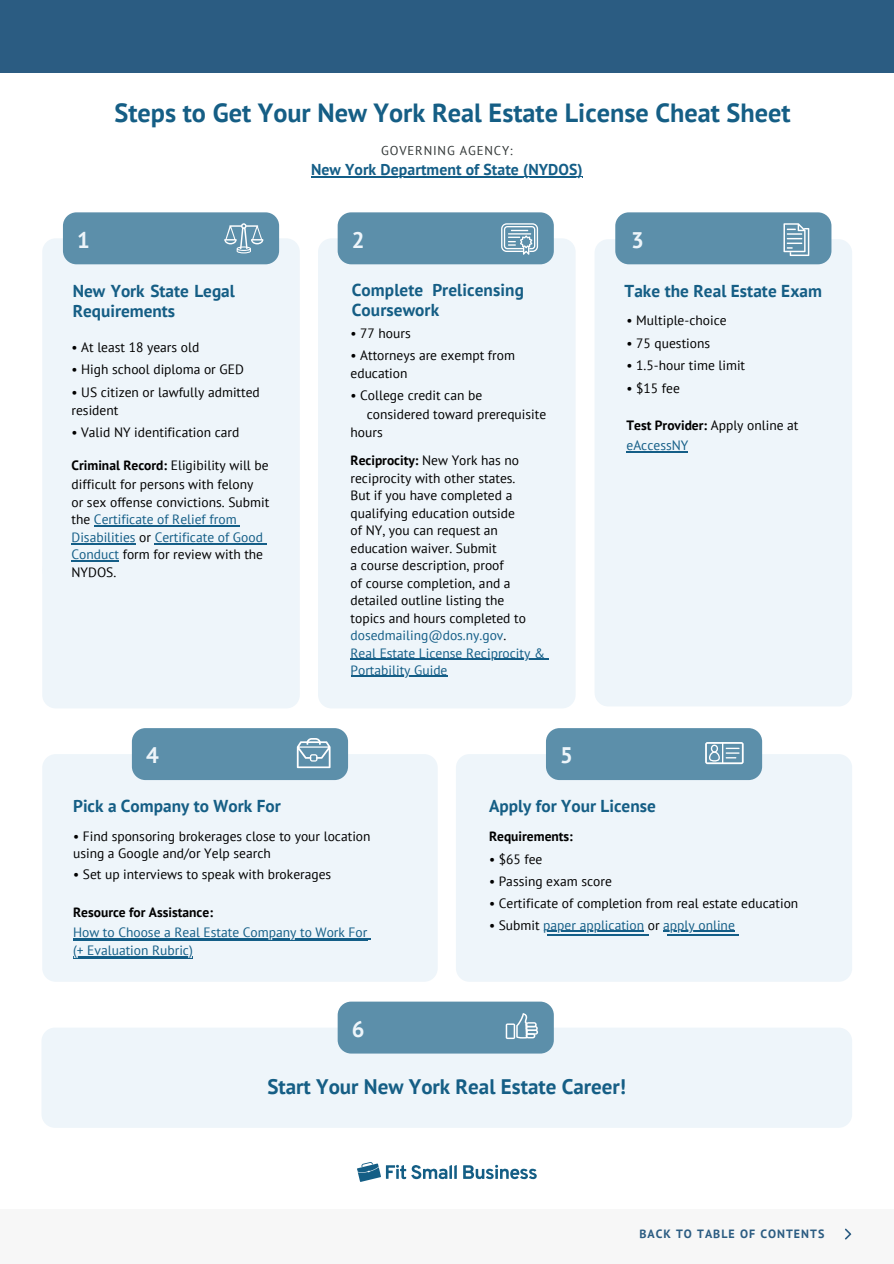
<style>
.page{position:relative;width:894px;height:1264px;background:#fff}
.page>*{position:absolute;margin:0;border:0;box-sizing:border-box;transform-origin:0 0}
.t1{font:700 26.25px "PT Sans";color:#155e85}
.t2{font:700 22.5px "PT Sans";color:#eef5fa}
.t3{font:700 21px "PT Sans";color:#155e85}
.t4{font:700 17.25px/20.2px "PT Sans";color:#155e85}
.t5{font:700 15.75px "PT Sans";letter-spacing:.005em;color:#145e87}
.t6{font:13.5px "PT Sans";color:#000}
.t7{font:13.5px "PT Sans";color:#145e87}
.t8{font:700 13.5px "PT Sans";color:#000}
.t9{font:12.75px "PT Sans";letter-spacing:.065em;color:#313636}
.t10{font:700 12px "PT Sans";letter-spacing:.085em;color:#2b5c82}
.s1{font-weight:700}
.s2{color:#000}
.s3{color:#145e87}
.s4{font-weight:400}
</style>
<div class="page">
<div style="left:42px;top:238px;width:258px;height:470px;background:#eef5fa;border-radius:13px"></div>
<div style="left:63px;top:212px;width:216px;height:52px;background:#5c8faa;border-radius:13px"></div>
<svg style="left:224px;top:223px;width:39px;height:30px"></svg>
<div style="left:42px;top:754px;width:395px;height:227px;background:#eef5fa;border-radius:13px"></div>
<hr style="left:73px;top:940px;width:294px;height:1px;background:#145e87">
<hr style="left:73px;top:958px;width:120px;height:1px;background:#145e87">
<div style="left:132px;top:728px;width:216px;height:52px;background:#5c8faa;border-radius:13px"></div>
<svg style="left:297px;top:738px;width:33px;height:30px"></svg>
<div style="left:318px;top:238px;width:257px;height:470px;background:#eef5fa;border-radius:13px"></div>
<div style="left:337px;top:212px;width:216px;height:52px;background:#5c8faa;border-radius:13px"></div>
<svg style="left:501px;top:223px;width:37px;height:32px"></svg>
<svg style="left:357px;top:1162px;width:99px;height:19px"></svg>
<svg style="left:463px;top:1164px;width:73px;height:15px"></svg>
<div style="left:0;top:0;width:893px;height:72px;background:#2b5c82"></div>
<div style="left:41px;top:1027px;width:810px;height:100px;background:#eef5fa;border-radius:13px"></div>
<div style="left:337px;top:1001px;width:216px;height:52px;background:#5c8faa;border-radius:13px"></div>
<svg style="left:505px;top:1013px;width:33px;height:26px"></svg>
<div style="left:456px;top:754px;width:395px;height:227px;background:#eef5fa;border-radius:13px"></div>
<hr style="left:547px;top:934px;width:100px;height:1px;background:#145e87">
<hr style="left:666px;top:934px;width:72px;height:1px;background:#145e87">
<div style="left:546px;top:728px;width:216px;height:52px;background:#5c8faa;border-radius:13px"></div>
<svg style="left:705px;top:742px;width:38px;height:22px"></svg>
<div style="left:594px;top:239px;width:257px;height:467px;background:#eef5fa;border-radius:14px"></div>
<hr style="left:626px;top:452px;width:61px;height:1px;background:#145e87">
<div style="left:615px;top:212px;width:216px;height:52px;background:#5c8faa;border-radius:14px"></div>
<svg style="left:783px;top:223px;width:26px;height:33px"></svg>
<div style="left:0;top:1209px;width:893px;height:54px;background:#f7f7f7"></div>
<svg style="left:845px;top:1228px;width:6px;height:11px"></svg>
<hr style="left:311px;top:176px;width:271px;height:1px;background:#145e87">
<hr style="left:73px;top:938px;width:294px;height:1px;background:#145e87">
<hr style="left:73px;top:956px;width:120px;height:1px;background:#145e87">
<hr style="left:543px;top:930px;width:101px;height:1px;background:#145e87">
<hr style="left:663px;top:930px;width:71px;height:1px;background:#145e87">
<hr style="left:626px;top:451px;width:62px;height:1px;background:#145e87">
<svg style="left:71px;top:525px;width:196px;height:37px"></svg>
<hr style="left:71px;top:560px;width:48px;height:1px;background:#145e87">
<svg style="left:350px;top:658px;width:199px;height:19px"></svg>
<hr style="left:350px;top:675px;width:97px;height:1px;background:#145e87">
<p class="t1" style="left:114px;top:95px;width:677px">Steps to Get Your New York Real Estate License Cheat Sheet</p>
<p class="t9" style="left:381px;top:142px;width:133px">GOVERNING AGENCY:</p>
<p class="t5" style="left:311px;top:159px;width:273px">New York Department of State (NYDOS)</p>
<p class="t2" style="left:77px;top:224px;width:14px">1</p>
<p class="t2" style="left:352px;top:224px;width:14px">2</p>
<p class="t2" style="left:631px;top:224px;width:14px">3</p>
<p class="t4" style="left:73px;top:280px;width:164px">New York State Legal<br>Requirements</p>
<p class="t6" style="left:71px;top:338px;width:129px">• At least 18 years old</p>
<p class="t6" style="left:71px;top:360px;width:174px">• High school diploma or GED</p>
<p class="t6" style="left:71px;top:383px;width:190px">• US citizen or lawfully admitted</p>
<p class="t6" style="left:71px;top:401px;width:48px">resident</p>
<p class="t6" style="left:71px;top:423px;width:169px">• Valid NY identification card</p>
<p class="t6" style="left:71px;top:456px;width:198px"><span class="s1">Criminal Record:</span> Eligibility will be</p>
<p class="t6" style="left:71px;top:475px;width:183px">difficult for persons with felony</p>
<p class="t6" style="left:71px;top:493px;width:199px">or sex offense convictions. Submit</p>
<p class="t7" style="left:71px;top:510px;width:166px"><span class="s2">the</span> Certificate of Relief from</p>
<p class="t7" style="left:71px;top:528px;width:193px">Disabilities <span class="s2">or</span> Certificate of Good</p>
<p class="t6" style="left:71px;top:545px;width:193px"><span class="s3">Conduct</span> form for review with the</p>
<p class="t6" style="left:71px;top:563px;width:46px">NYDOS.</p>
<p class="t4" style="left:352px;top:279px;width:173px">Complete Prelicensing<br>Coursework</p>
<p class="t6" style="left:350px;top:324px;width:62px">• 77 hours</p>
<p class="t6" style="left:350px;top:347px;width:166px">• Attorneys are exempt from</p>
<p class="t6" style="left:350px;top:365px;width:58px">education</p>
<p class="t6" style="left:350px;top:386px;width:133px">• College credit can be</p>
<p class="t6" style="left:366px;top:405px;width:181px">considered toward prerequisite</p>
<p class="t6" style="left:350px;top:423px;width:34px">hours</p>
<p class="t8" style="left:350px;top:451px;width:170px">Reciprocity: <span class="s4">New York has no</span></p>
<p class="t6" style="left:350px;top:469px;width:166px">reciprocity with other states.</p>
<p class="t6" style="left:350px;top:486px;width:163px">But if you have completed a</p>
<p class="t6" style="left:350px;top:504px;width:166px">qualifying education outside</p>
<p class="t6" style="left:350px;top:521px;width:149px">of NY, you can request an</p>
<p class="t6" style="left:350px;top:539px;width:148px">education waiver. Submit</p>
<p class="t6" style="left:350px;top:556px;width:155px">a course description, proof</p>
<p class="t6" style="left:350px;top:574px;width:161px">of course completion, and a</p>
<p class="t6" style="left:350px;top:591px;width:155px">detailed outline listing the</p>
<p class="t6" style="left:350px;top:609px;width:177px">topics and hours completed to</p>
<p class="t7" style="left:350px;top:626px;width:157px">dosedmailing@dos.ny.gov<span class="s2">.</span></p>
<p class="t7" style="left:350px;top:644px;width:196px">Real Estate License Reciprocity &amp;</p>
<p class="t7" style="left:350px;top:660px;width:98px">Portability Guide</p>
<p class="t4" style="left:624px;top:280px;width:199px">Take the Real Estate Exam</p>
<p class="t6" style="left:626px;top:312px;width:102px">• Multiple-choice</p>
<p class="t6" style="left:626px;top:334px;width:85px">• 75 questions</p>
<p class="t6" style="left:626px;top:357px;width:120px">• 1.5-hour time limit</p>
<p class="t6" style="left:626px;top:379px;width:55px">• $15 fee</p>
<p class="t8" style="left:626px;top:416px;width:173px">Test Provider: <span class="s4">Apply online at</span></p>
<p class="t7" style="left:626px;top:436px;width:63px">eAccessNY</p>
<p class="t2" style="left:146px;top:740px;width:14px">4</p>
<p class="t2" style="left:560px;top:740px;width:14px">5</p>
<p class="t4" style="left:73px;top:795px;width:209px">Pick a Company to Work For</p>
<p class="t4" style="left:489px;top:795px;width:168px">Apply for Your License</p>
<p class="t6" style="left:73px;top:827px;width:299px">• Find sponsoring brokerages close to your location</p>
<p class="t6" style="left:73px;top:844px;width:199px">using a Google and/or Yelp search</p>
<p class="t6" style="left:73px;top:865px;width:259px">• Set up interviews to speak with brokerages</p>
<p class="t8" style="left:73px;top:902px;width:141px">Resource for Assistance:</p>
<p class="t7" style="left:73px;top:923px;width:296px">How to Choose a Real Estate Company to Work For</p>
<p class="t7" style="left:73px;top:941px;width:121px">(+ Evaluation Rubric)</p>
<p class="t2" style="left:352px;top:1013px;width:14px">6</p>
<p class="t8" style="left:489px;top:827px;width:85px">Requirements:</p>
<p class="t6" style="left:489px;top:850px;width:55px">• $65 fee</p>
<p class="t6" style="left:489px;top:872px;width:124px">• Passing exam score</p>
<p class="t6" style="left:489px;top:894px;width:311px">• Certificate of completion from real estate education</p>
<p class="t7" style="left:489px;top:915px;width:247px"><span class="s2">• Submit</span> paper application <span class="s2">or</span> apply online</p>
<p class="t3" style="left:267px;top:1072px;width:360px">Start Your New York Real Estate Career!</p>
<p class="t10" style="left:639px;top:1225px;width:186px">BACK TO TABLE OF CONTENTS</p>
</div>
